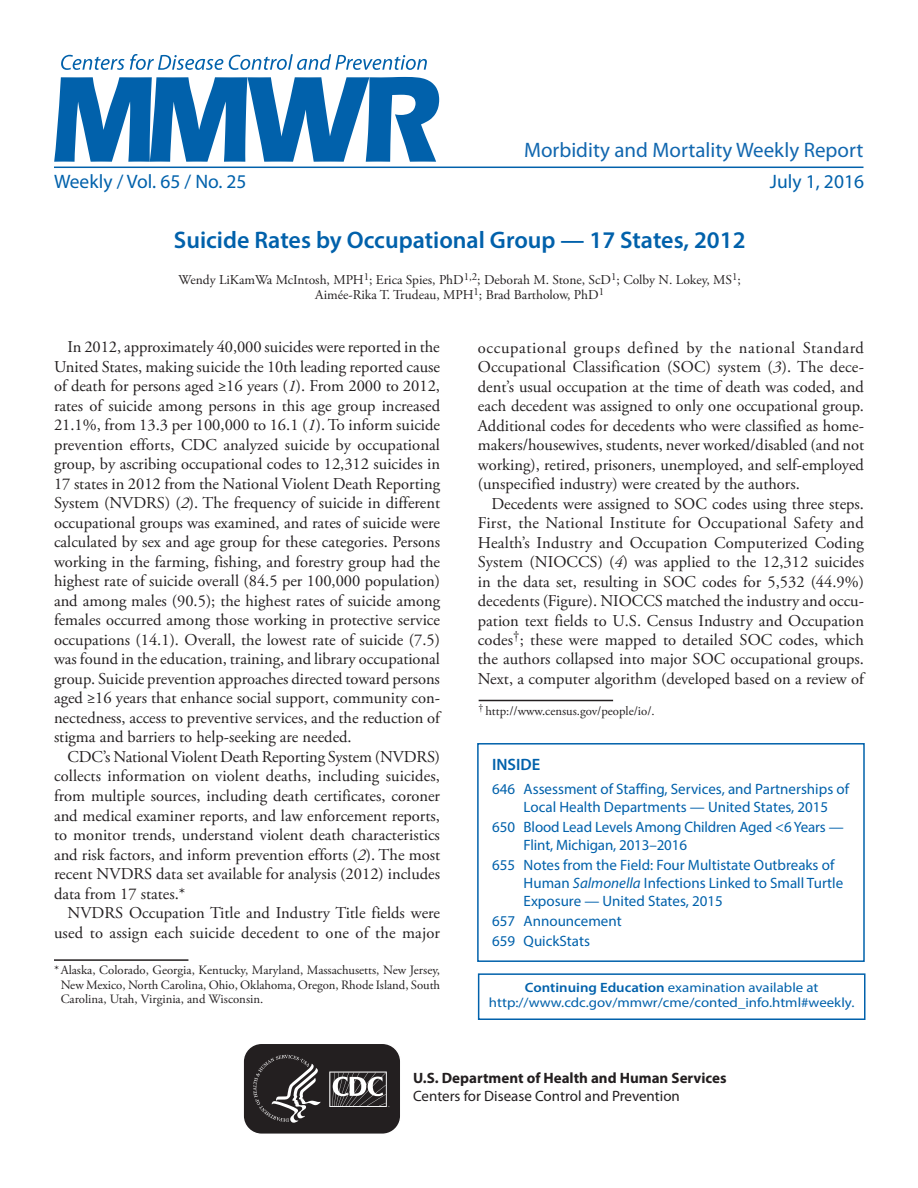
<style>
.page{position:relative;width:918px;height:1188px;background:#fff}
.page>*{position:absolute;margin:0;border:0;box-sizing:border-box;transform-origin:0 0}
.Report_Title{font:600 24px "Myriad Pro";color:#0161ab}
.t1{font:21px "Myriad Pro";color:#1167af}
.t2{font:19.5px "Myriad Pro";color:#0161ab}
.Paragraph{font:16.5px/19.5px "Adobe Garamond Pro";color:#231f20;text-align:justify}
.inside{font:600 16.5px "Myriad Pro";color:#0161ab}
.toc_headline_to_999{font:15px/18px "Myriad Pro";color:#0161ab}
.t3{font:700 15px/18px "Myriad Pro";color:#231f20}
.Author_Names{font:13.5px/15px "Adobe Garamond Pro";color:#231f20;text-align:center}
.ce_callout_box{font:13.5px/15px "Myriad Pro";color:#0161ab;text-align:center;scale:1.1 1}
.Footnote{font:12.75px/14.2px "Adobe Garamond Pro";color:#231f20;text-align:justify}
.s1{font-style:italic}
.s2{font-weight:600}
.s3{font-weight:400}
</style>
<div class="page">
<div style="left:478px;top:973px;width:388px;height:47px;border:2px solid #0161ab"></div>
<svg style="left:243px;top:1045px;width:157px;height:89px;background:#403c3d"></svg>
<hr style="left:54px;top:167px;width:810px;height:1px;background:#0161ab">
<svg style="left:54px;top:77px;width:385px;height:85px"></svg>
<svg style="left:61px;top:54px;width:366px;height:16px"></svg>
<div style="left:477px;top:743px;width:388px;height:219px;border:2px solid #0161ab"></div>
<hr style="left:54px;top:959px;width:134px;height:2px;background:#231f20">
<hr style="left:479px;top:700px;width:134px;height:1px;background:#231f20">
<p class="t1" style="left:524px;top:137px;width:341px">Morbidity and Mortality Weekly Report</p>
<p class="t2" style="left:54px;top:169px;width:194px">Weekly / Vol. 65 / No. 25</p>
<p class="t2" style="left:770px;top:169px;width:96px">July 1, 2016</p>
<p class="Report_Title" style="left:174px;top:224px;width:573px">Suicide Rates by Occupational Group — 17 States, 2012</p>
<p class="Author_Names" style="left:179px;top:273px;width:564px">Wendy LiKamWa McIntosh, MPH<sup>1</sup>; Erica Spies, PhD<sup>1,2</sup>; Deborah M. Stone, ScD<sup>1</sup>; Colby N. Lokey, MS<sup>1</sup>;<br>Aimée-Rika T. Trudeau, MPH<sup>1</sup>; Brad Bartholow, PhD<sup>1</sup></p>
<p class="Paragraph" style="left:54px;top:338px;width:388px;text-indent:13px">In 2012, approximately 40,000 suicides were reported in the United States, making suicide the 10th leading reported cause of death for persons aged ≥16 years (<span class="s1">1</span>). From 2000 to 2012, rates of suicide among persons in this age group increased 21.1%, from 13.3 per 100,000 to 16.1 (<span class="s1">1</span>). To inform suicide prevention efforts, CDC analyzed suicide by occupational group, by ascribing occupational codes to 12,312 suicides in 17 states in 2012 from the National Violent Death Reporting System (NVDRS) (<span class="s1">2</span>). The frequency of suicide in different occupational groups was examined, and rates of suicide were calculated by sex and age group for these categories. Persons working in the farming, fishing, and forestry group had the highest rate of suicide overall (84.5 per 100,000 population) and among males (90.5); the highest rates of suicide among females occurred among those working in protective service occupations (14.1). Overall, the lowest rate of suicide (7.5) was found in the education, training, and library occupational group. Suicide prevention approaches directed toward persons aged ≥16 years that enhance social support, community con&shy;nectedness, access to preventive services, and the reduction of stigma and barriers to help-seeking are needed.</p>
<p class="Paragraph" style="left:54px;top:748px;width:388px;text-indent:13px">CDC’s National Violent Death Reporting System (NVDRS) collects information on violent deaths, including suicides, from multiple sources, including death certificates, coroner and medical examiner reports, and law enforcement reports, to monitor trends, understand violent death characteristics and risk factors, and inform prevention efforts (<span class="s1">2</span>). The most recent NVDRS data set available for analysis (2012) includes data from 17 states.*</p>
<p class="Paragraph" style="left:54px;top:904px;width:388px;text-align:right">NVDRS Occupation Title and Industry Title fields were used to assign each suicide decedent to one of the major</p>
<p class="Paragraph" style="left:478px;top:338px;width:388px">occupational groups defined by the national Standard Occupational Classification (SOC) system (<span class="s1">3</span>). The dece&shy;dent’s usual occupation at the time of death was coded, and each decedent was assigned to only one occupational group.<br>Additional codes for decedents who were classified as home&shy;makers/housewives, students, never worked/disabled (and not working), retired, prisoners, unemployed, and self-employed (unspecified industry) were created by the authors.</p>
<p class="Paragraph" style="left:478px;top:494px;width:388px;text-indent:14px">Decedents were assigned to SOC codes using three steps.<br>First, the National Institute for Occupational Safety and Health’s Industry and Occupation Computerized Coding System (NIOCCS) (<span class="s1">4</span>) was applied to the 12,312 suicides in the data set, resulting in SOC codes for 5,532 (44.9%) decedents (Figure). NIOCCS matched the industry and occu&shy;pation text fields to U.S. Census Industry and Occupation codes<sup>†</sup>; these were mapped to detailed SOC codes, which the authors collapsed into major SOC occupational groups.<br>Next, a computer algorithm (developed based on a review of</p>
<p class="Footnote" style="left:479px;top:704px;width:178px"><sup>†</sup> http://www.census.gov/people/io/.</p>
<h1 class="inside" style="left:492px;top:754px;width:50px">INSIDE</h1>
<p class="toc_headline_to_999" style="left:524px;top:780px;width:327px;text-indent:-32px">646 Assessment of Staffing, Services, and Partnerships of<br>Local Health Departments — United States, 2015</p>
<p class="toc_headline_to_999" style="left:524px;top:818px;width:322px;text-indent:-32px">650 Blood Lead Levels Among Children Aged &lt;6 Years —<br>Flint, Michigan, 2013–2016</p>
<p class="toc_headline_to_999" style="left:524px;top:856px;width:321px;text-indent:-31px">655 Notes from the Field: Four Multistate Outbreaks of<br>Human <span class="s1">Salmonella</span> Infections Linked to Small Turtle<br>Exposure — United States, 2015</p>
<p class="toc_headline_to_999" style="left:492px;top:912px;width:131px">657 Announcement</p>
<p class="toc_headline_to_999" style="left:492px;top:932px;width:99px">659 QuickStats</p>
<p class="Footnote" style="left:61px;top:964px;width:381px;text-indent:-7px">*Alaska, Colorado, Georgia, Kentucky, Maryland, Massachusetts, New Jersey, New Mexico, North Carolina, Ohio, Oklahoma, Oregon, Rhode Island, South Carolina, Utah, Virginia, and Wisconsin.</p>
<p class="ce_callout_box" style="left:489px;top:980px;width:334px"><span class="s2">Continuing Education</span> examination available at http://www.cdc.gov/mmwr/cme/conted_info.html#weekly.</p>
<p class="t3" style="left:413px;top:1069px;width:315px">U.S. Department of Health and Human Services<br><span class="s3">Centers for Disease Control and Prevention</span></p>
</div>
